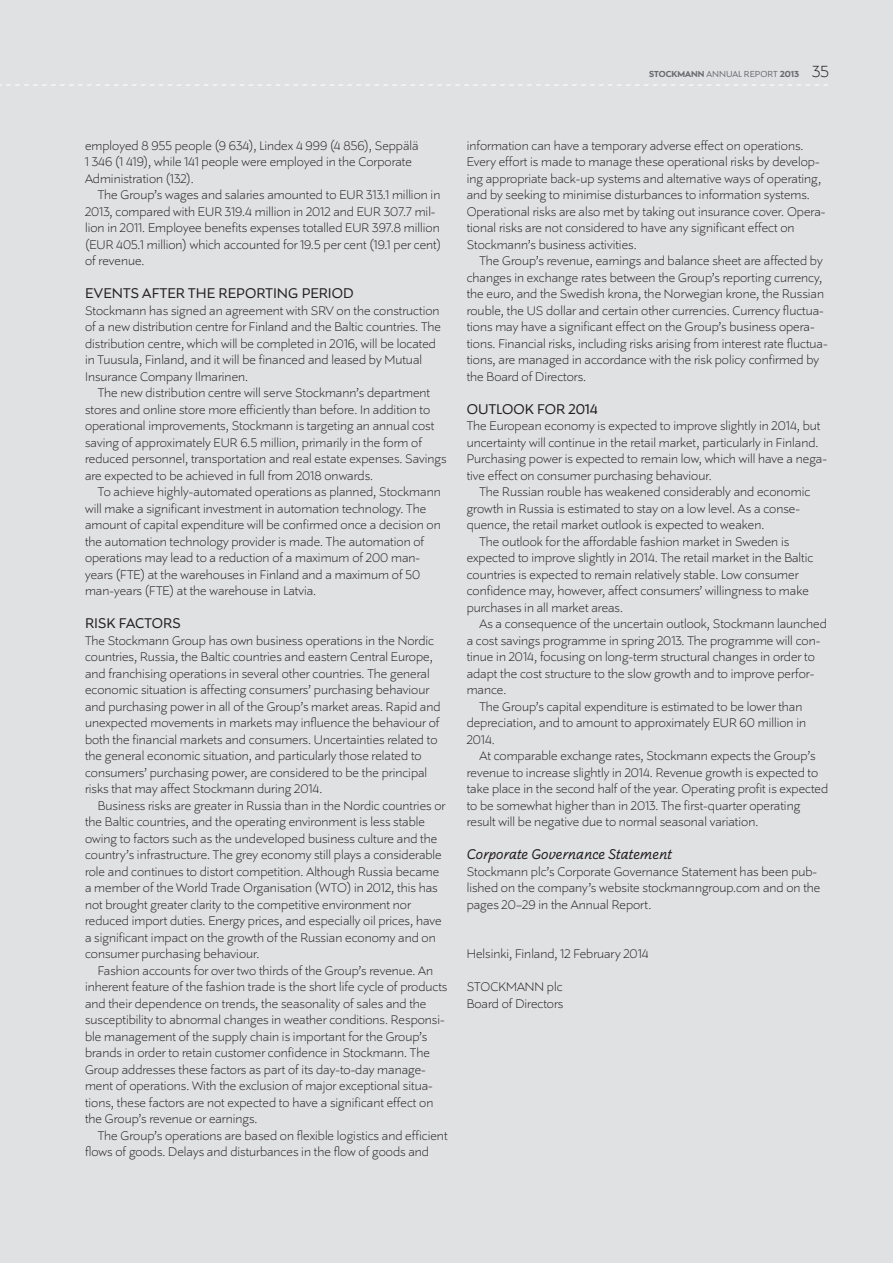
<style>
.page{position:relative;width:893px;height:1263px;background:#e0e1e3}
.page>*{position:absolute;margin:0;border:0;box-sizing:border-box;transform-origin:0 0}
.t1{font:15.75px "Stockmann Sans";color:#231f20}
.t2{font:italic 15.75px "Stockmann Sans";letter-spacing:.005em;color:#231f20}
.t3{font:300 13.95px/16.5px "Stockmann Sans";color:#231f20}
.t4{font:700 9.75px "Stockmann Sans";color:#6c6d70}
.s1{font-weight:400}
.s2{font-weight:300;font-size:18px;color:#231f20}
</style>
<div class="page">
<svg style="left:0;top:84px;width:828px;height:2px"></svg>
<p class="t4" style="left:649px;top:68px;width:182px">STOCKMANN <span class="s1">ANNUAL REPORT</span> 2013 <span class="s2">35</span></p>
<p class="t3" style="left:85px;top:137px;width:335px">employed 8 955 people (9 634), Lindex 4 999 (4 856), Seppälä<br>1 346 (1 419), while 141 people were employed in the Corporate<br>Administration (132).</p>
<p class="t3" style="left:85px;top:187px;width:358px;text-indent:13px">The Group’s wages and salaries amounted to EUR 313.1 million in 2013, compared with EUR 319.4 million in 2012 and EUR 307.7 mil&shy;lion in 2011. Employee benefits expenses totalled EUR 397.8 million (EUR 405.1 million) which accounted for 19.5 per cent (19.1 per cent) of revenue.</p>
<p class="t1" style="left:85px;top:284px;width:270px">EVENTS AFTER TH E REPORTING PERIOD</p>
<p class="t3" style="left:85px;top:302px;width:357px">Stockmann has signed an agreement with SRV on the construction of a new distribution centre for Finland and the Baltic countries. The distribution centre, which will be completed in 2016, will be located in Tuusula, Finland, and it will be financed and leased by Mutual Insurance Company Ilmarinen.</p>
<p class="t3" style="left:85px;top:385px;width:363px;text-indent:13px">The new distribution centre will serve Stockmann’s department stores and online store more efficiently than before. In addition to operational improvements, Stockmann is targeting an annual cost saving of approximately EUR 6.5 million, primarily in the form of reduced personnel, transportation and real estate expenses. Savings are expected to be achieved in full from 2018 onwards.</p>
<p class="t3" style="left:85px;top:484px;width:357px;text-indent:13px">To achieve highly-automated operations as planned, Stockmann will make a significant investment in automation technology. The amount of capital expenditure will be confirmed once a decision on the automation technology provider is made. The automation of operations may lead to a reduction of a maximum of 200 man&shy;years (FTE) at the warehouses in Finland and a maximum of 50 man-years (FTE) at the warehouse in Latvia.</p>
<p class="t1" style="left:85px;top:614px;width:97px">RISK FACTORS</p>
<p class="t3" style="left:85px;top:632px;width:357px">The Stockmann Group has own business operations in the Nordic countries, Russia, the Baltic countries and eastern Central Europe, and franchising operations in several other countries. The general economic situation is affecting consumers’ purchasing behaviour and purchasing power in all of the Group’s market areas. Rapid and unexpected movements in markets may influence the behaviour of both the financial markets and consumers. Uncertainties related to the general economic situation, and particularly those related to consumers’ purchasing power, are considered to be the principal risks that may affect Stockmann during 2014.</p>
<p class="t3" style="left:85px;top:797px;width:362px;text-indent:13px">Business risks are greater in Russia than in the Nordic countries or the Baltic countries, and the operating environment is less stable owing to factors such as the undeveloped business culture and the country’s infrastructure. The grey economy still plays a considerable role and continues to distort competition. Although Russia became a member of the World Trade Organisation (WTO) in 2012, this has not brought greater clarity to the competitive environment nor reduced import duties. Energy prices, and especially oil prices, have a significant impact on the growth of the Russian economy and on consumer purchasing behaviour.</p>
<p class="t3" style="left:85px;top:962px;width:364px;text-indent:13px">Fashion accounts for over two thirds of the Group’s revenue. An inherent feature of the fashion trade is the short life cycle of products and their dependence on trends, the seasonality of sales and the susceptibility to abnormal changes in weather conditions. Responsi&shy;ble management of the supply chain is important for the Group’s brands in order to retain customer confidence in Stockmann. The Group addresses these factors as part of its day-to-day manage&shy;ment of operations. With the exclusion of major exceptional situa&shy;tions, these factors are not expected to have a significant effect on the Group’s revenue or earnings.</p>
<p class="t3" style="left:85px;top:1127px;width:364px;text-indent:13px">The Group’s operations are based on flexible logistics and efficient flows of goods. Delays and disturbances in the flow of goods and</p>
<p class="t3" style="left:467px;top:137px;width:360px">information can have a temporary adverse effect on operations.<br>Every effort is made to manage these operational risks by develop&shy;ing appropriate back-up systems and alternative ways of operating, and by seeking to minimise disturbances to information systems.<br>Operational risks are also met by taking out insurance cover. Opera&shy;tional risks are not considered to have any significant effect on Stockmann’s business activities.</p>
<p class="t3" style="left:467px;top:253px;width:362px;text-indent:13px">The Group’s revenue, earnings and balance sheet are affected by changes in exchange rates between the Group’s reporting currency, the euro, and the Swedish krona, the Norwegian krone, the Russian rouble, the US dollar and certain other currencies. Currency fluctua&shy;tions may have a significant effect on the Group’s business opera&shy;tions. Financial risks, including risks arising from interest rate fluctua&shy;tions, are managed in accordance with the risk policy confirmed by the Board of Directors.</p>
<p class="t1" style="left:467px;top:399px;width:133px">OUTLOOK FOR 2014</p>
<p class="t3" style="left:467px;top:418px;width:362px">The European economy is expected to improve slightly in 2014, but uncertainty will continue in the retail market, particularly in Finland.<br>Purchasing power is expected to remain low, which will have a nega&shy;tive effect on consumer purchasing behaviour.</p>
<p class="t3" style="left:479px;top:484px;width:332px">The Russian rouble has weakened considerably and economic</p>
<p class="t3" style="left:467px;top:500px;width:335px">growth in Russia is estimated to stay on a low level. As a conse-</p>
<p class="t3" style="left:467px;top:517px;width:299px">quence, the retail market outlook is expected to weaken.</p>
<p class="t3" style="left:479px;top:533px;width:311px">The outlook for the affordable fashion market in Sweden is</p>
<p class="t3" style="left:467px;top:550px;width:348px">expected to improve slightly in 2014. The retail market in the Baltic</p>
<p class="t3" style="left:467px;top:566px;width:333px">countries is expected to remain relatively stable. Low consumer</p>
<p class="t3" style="left:467px;top:583px;width:344px">confidence may, however, affect consumers’ willingness to make</p>
<p class="t3" style="left:467px;top:599px;width:158px">purchases in all market areas.</p>
<p class="t3" style="left:479px;top:616px;width:349px">As a consequence of the uncertain outlook, Stockmann launched</p>
<p class="t3" style="left:467px;top:632px;width:355px">a cost savings programme in spring 2013. The programme will con-</p>
<p class="t3" style="left:467px;top:649px;width:350px">tinue in 2014, focusing on long-term structural changes in order to</p>
<p class="t3" style="left:467px;top:665px;width:349px">adapt the cost structure to the slow growth and to improve perfor-</p>
<p class="t3" style="left:467px;top:682px;width:41px">mance.</p>
<p class="t3" style="left:479px;top:698px;width:324px">The Group’s capital expenditure is estimated to be lower than</p>
<p class="t3" style="left:467px;top:715px;width:341px">depreciation, and to amount to approximately EUR 60 million in</p>
<p class="t3" style="left:467px;top:731px;width:30px">2014.</p>
<p class="t3" style="left:479px;top:748px;width:338px">At comparable exchange rates, Stockmann expects the Group’s</p>
<p class="t3" style="left:467px;top:764px;width:353px">revenue to increase slightly in 2014. Revenue growth is expected to</p>
<p class="t3" style="left:467px;top:781px;width:363px">take place in the second half of the year. Operating profit is expected</p>
<p class="t3" style="left:467px;top:797px;width:335px">to be somewhat higher than in 2013. The first-quarter operating</p>
<p class="t3" style="left:467px;top:814px;width:293px">result will be negative due to normal seasonal variation.</p>
<p class="t2" style="left:467px;top:845px;width:207px">Corporate Governance Statement</p>
<p class="t3" style="left:467px;top:863px;width:355px">Stockmann plc’s Corporate Governance Statement has been pub&shy;lished on the company’s website stockmanngroup.com and on the pages 20–29 in the Annual Report.</p>
<p class="t3" style="left:467px;top:946px;width:183px">Helsinki, Finland, 12 February 2014</p>
<p class="t3" style="left:467px;top:979px;width:98px">STOCKMANN plc<br>Board of Directors</p>
</div>
